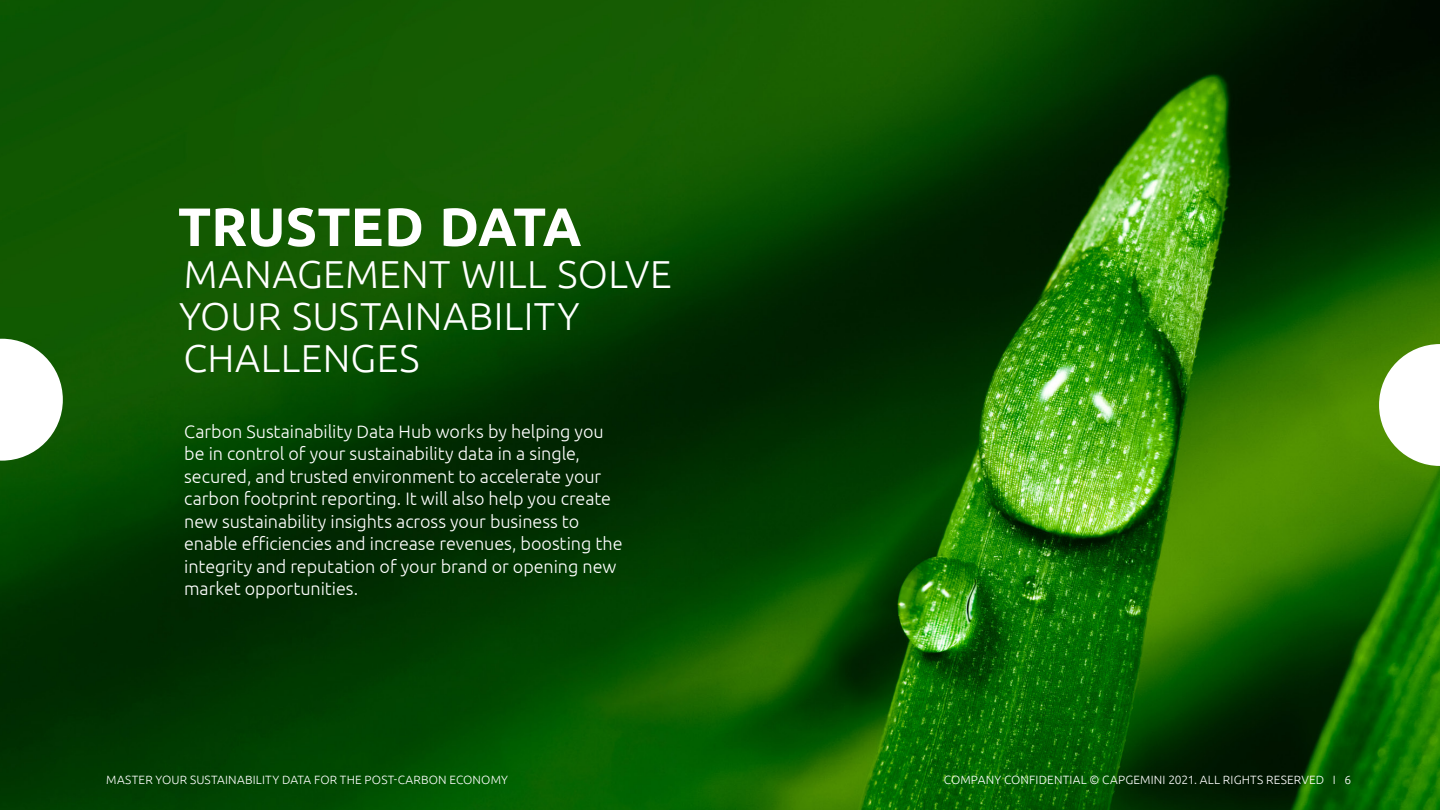
<style>
.page{position:relative;width:1440px;height:810px;background:#fff}
.page>*{position:absolute;margin:0;border:0;box-sizing:border-box;transform-origin:0 0}
.t1{font:700 54px "Ubuntu";color:#fff}
.t2{font:300 39px/42px "Ubuntu";letter-spacing:.01em;color:#fff}
.t3{font:300 18px/22.5px "Ubuntu";letter-spacing:-.005em;color:#fff}
.t4{font:300 12px "Ubuntu";letter-spacing:.015em;color:#fff}
</style>
<div class="page">
<img style="left:0;top:0;width:1440px;height:810px">
<svg style="left:1379px;top:344px;width:61px;height:122px"></svg>
<svg style="left:0;top:339px;width:63px;height:122px"></svg>
<h1 class="t1" style="left:178px;top:194px;width:405px">TRUSTED DATA</h1>
<h2 class="t2" style="left:179px;top:252px;width:494px">MANAGEMENT WILL SOLVE<br>YOUR SUSTAINABILITY<br>CHALLENGES</h2>
<p class="t3" style="left:184px;top:420px;width:440px">Carbon Sustainability Data Hub works by helping you be in control of your sustainability data in a single, secured, and trusted environment to accelerate your carbon footprint reporting. It will also help you create new sustainability insights across your business to enable efficiencies and increase revenues, boosting the integrity and reputation of your brand or opening new market opportunities.</p>
<p class="t4" style="left:106px;top:772px;width:403px">MASTER YOUR SUSTAINABILITY DATA FOR THE POST-CARBON ECONOMY</p>
<p class="t4" style="left:944px;top:772px;width:409px">COMPANY CONFIDENTIAL © CAPGEMINI 2021. ALL RIGHTS RESERVED I 6</p>
</div>
